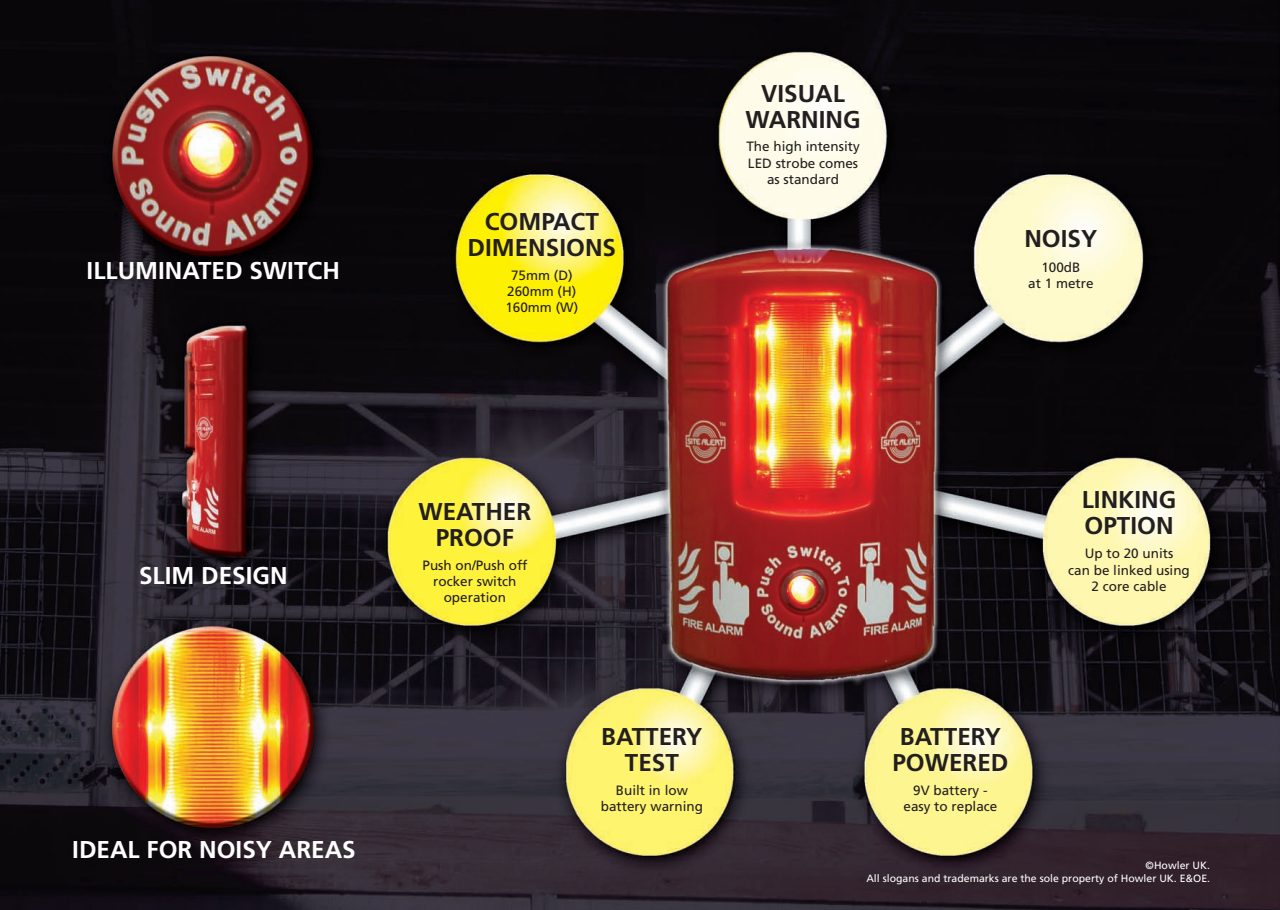
<style>
.page{position:relative;width:1280px;height:910px;background:#fff}
.page>*{position:absolute;margin:0;border:0;box-sizing:border-box;transform-origin:0 0}
.t1{font:700 24.3px/25.7px "Frutiger";color:#231f20;text-align:center}
.t2{font:700 24.3px "Frutiger";color:#fff}
.t3{font:13.5px/16.2px "Frutiger";color:#231f20;text-align:center}
.t4{font:10.5px/13.2px "Frutiger";color:#fff;text-align:right}
</style>
<div class="page">
<img style="left:0;top:0;width:1280px;height:909px">
<p class="t2" style="left:87px;top:260px;width:255px">ILLUMINATED SWITCH</p>
<p class="t1" style="left:468px;top:210px;width:150px">COMPACT<br>DIMENSIONS</p>
<p class="t3" style="left:505px;top:268px;width:74px">75mm (D)<br>260mm (H)<br>160mm (W)</p>
<p class="t1" style="left:745px;top:82px;width:117px">VISUAL<br>WARNING</p>
<p class="t3" style="left:746px;top:139px;width:115px">The high intensity<br>LED strobe comes as standard</p>
<p class="t1" style="left:1024px;top:227px;width:74px">NOISY</p>
<p class="t3" style="left:1028px;top:260px;width:67px">100dB<br>at 1 metre</p>
<p class="t2" style="left:139px;top:565px;width:150px">SLIM DESIGN</p>
<p class="t1" style="left:418px;top:500px;width:114px">WEATHER<br>PROOF</p>
<p class="t3" style="left:422px;top:557px;width:106px">Push on/Push off rocker switch operation</p>
<p class="t2" style="left:72px;top:839px;width:285px">IDEAL FOR NOISY AREAS</p>
<p class="t1" style="left:601px;top:725px;width:103px">BATTERY<br>TEST</p>
<p class="t3" style="left:601px;top:782px;width:104px">Built in low battery warning</p>
<p class="t1" style="left:892px;top:725px;width:118px">BATTERY<br>POWERED</p>
<p class="t3" style="left:903px;top:782px;width:95px">9V battery - easy to replace</p>
<p class="t1" style="left:1082px;top:488px;width:96px;text-align:left">LINKING<br>OPTION</p>
<p class="t3" style="left:1068px;top:546px;width:123px">Up to 20 units<br>can be linked using<br>2 core cable</p>
<p class="t4" style="left:866px;top:859px;width:345px">©Howler UK.<br>All slogans and trademarks are the sole property of Howler UK. E&amp;OE.</p>
</div>
